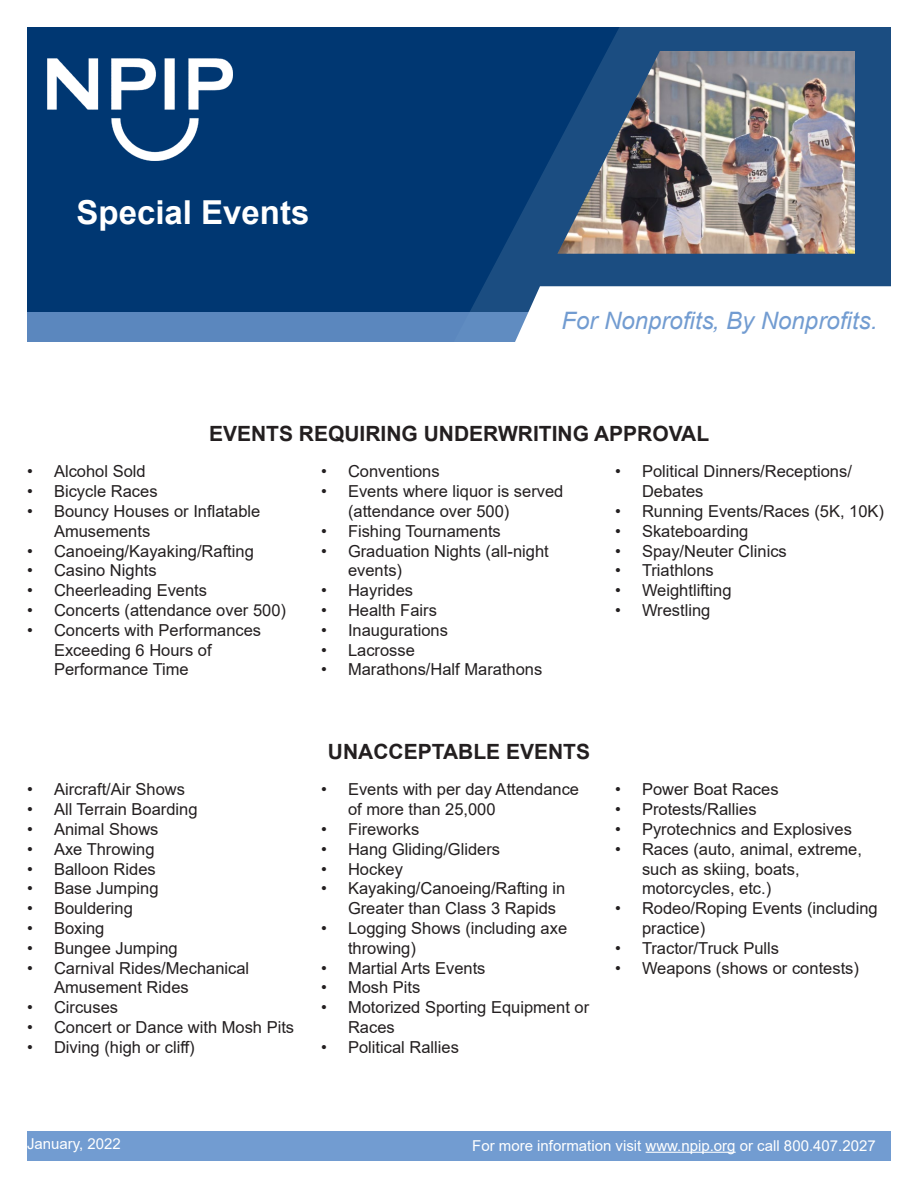
<style>
.page{position:relative;width:918px;height:1188px;background:#fff}
.page>*{position:absolute;margin:0;border:0;box-sizing:border-box;transform-origin:0 0}
.t1{font:700 33px "Arial";color:#fff}
.t2{font:italic 24px "Arial";color:#729cd1}
.t3{font:700 21px "Arial";color:#231f20}
.t4{font:16.5px/19.8px "Arial";color:#231f20}
.t5{font:15px "Arial";color:#fff}
</style>
<div class="page">
<svg style="left:27px;top:27px;width:864px;height:285px;fill:#003772"></svg>
<div style="left:27px;top:312px;width:513px;height:30px;background:#5b87be"></div>
<svg style="left:513px;top:286px;width:378px;height:56px"></svg>
<img style="left:557px;top:51px;width:298px;height:203px">
<img style="left:47px;top:58px;width:185px;height:102px">
<div style="left:27px;top:1131px;width:864px;height:30px;background:#729cd1"></div>
<hr style="left:646px;top:1152px;width:90px;height:1px;background:#fff">
<p class="t1" style="left:76px;top:189px;width:234px">Special Events</p>
<p class="t2" style="left:561px;top:306px;width:318px">For Nonprofits, By Nonprofits.</p>
<p class="t3" style="left:209px;top:419px;width:502px">EVENTS REQUIRING UNDERWRITING APPROVAL</p>
<p class="t4" style="left:27px;top:462px;width:120px">• Alcohol Sold</p>
<p class="t4" style="left:27px;top:481px;width:132px">• Bicycle Races</p>
<p class="t4" style="left:54px;top:501px;width:208px;text-indent:-27px">• Bouncy Houses or Inflatable<br>Amusements</p>
<p class="t4" style="left:27px;top:541px;width:228px">• Canoeing/Kayaking/Rafting</p>
<p class="t4" style="left:27px;top:561px;width:131px">• Casino Nights</p>
<p class="t4" style="left:27px;top:580px;width:182px">• Cheerleading Events</p>
<p class="t4" style="left:27px;top:600px;width:261px">• Concerts (attendance over 500)</p>
<p class="t4" style="left:54px;top:620px;width:209px;text-indent:-27px">• Concerts with Performances<br>Exceeding 6 Hours of<br>Performance Time</p>
<p class="t4" style="left:27px;top:780px;width:160px">• Aircraft/Air Shows</p>
<p class="t4" style="left:27px;top:799px;width:172px">• All Terrain Boarding</p>
<p class="t4" style="left:27px;top:819px;width:133px">• Animal Shows</p>
<p class="t4" style="left:27px;top:839px;width:129px">• Axe Throwing</p>
<p class="t4" style="left:27px;top:859px;width:130px">• Balloon Rides</p>
<p class="t4" style="left:27px;top:879px;width:133px">• Base Jumping</p>
<p class="t4" style="left:27px;top:898px;width:107px">• Bouldering</p>
<p class="t4" style="left:27px;top:918px;width:79px">• Boxing</p>
<p class="t4" style="left:27px;top:938px;width:152px">• Bungee Jumping</p>
<p class="t4" style="left:54px;top:958px;width:197px;text-indent:-27px">• Carnival Rides/Mechanical<br>Amusement Rides</p>
<p class="t4" style="left:27px;top:997px;width:93px">• Circuses</p>
<p class="t4" style="left:27px;top:1017px;width:269px">• Concert or Dance with Mosh Pits</p>
<p class="t4" style="left:27px;top:1037px;width:169px">• Diving (high or cliff)</p>
<p class="t4" style="left:321px;top:462px;width:120px">• Conventions</p>
<p class="t4" style="left:348px;top:481px;width:217px;text-indent:-27px">• Events where liquor is served (attendance over 500)</p>
<p class="t4" style="left:321px;top:521px;width:181px">• Fishing Tournaments</p>
<p class="t4" style="left:348px;top:541px;width:202px;text-indent:-27px">• Graduation Nights (all-night events)</p>
<p class="t4" style="left:321px;top:580px;width:94px">• Hayrides</p>
<p class="t4" style="left:321px;top:600px;width:117px">• Health Fairs</p>
<p class="t4" style="left:321px;top:620px;width:128px">• Inaugurations</p>
<p class="t4" style="left:321px;top:640px;width:95px">• Lacrosse</p>
<p class="t4" style="left:321px;top:660px;width:223px">• Marathons/Half Marathons</p>
<p class="t4" style="left:642px;top:462px;width:211px;text-indent:-27px">• Political Dinners/Receptions/<br>Debates</p>
<p class="t4" style="left:615px;top:501px;width:271px">• Running Events/Races (5K, 10K)</p>
<p class="t4" style="left:615px;top:521px;width:135px">• Skateboarding</p>
<p class="t4" style="left:615px;top:541px;width:173px">• Spay/Neuter Clinics</p>
<p class="t4" style="left:615px;top:561px;width:100px">• Triathlons</p>
<p class="t4" style="left:615px;top:580px;width:118px">• Weightlifting</p>
<p class="t4" style="left:615px;top:600px;width:97px">• Wrestling</p>
<p class="t3" style="left:328px;top:737px;width:264px">UNACCEPTABLE EVENTS</p>
<p class="t4" style="left:348px;top:780px;width:233px;text-indent:-27px">• Events with per day Attendance of more than 25,000</p>
<p class="t4" style="left:321px;top:819px;width:100px">• Fireworks</p>
<p class="t4" style="left:321px;top:839px;width:181px">• Hang Gliding/Gliders</p>
<p class="t4" style="left:321px;top:859px;width:84px">• Hockey</p>
<p class="t4" style="left:348px;top:879px;width:219px;text-indent:-27px">• Kayaking/Canoeing/Rafting in<br>Greater than Class 3 Rapids</p>
<p class="t4" style="left:348px;top:918px;width:221px;text-indent:-27px">• Logging Shows (including axe throwing)</p>
<p class="t4" style="left:321px;top:958px;width:166px">• Martial Arts Events</p>
<p class="t4" style="left:321px;top:978px;width:101px">• Mosh Pits</p>
<p class="t4" style="left:348px;top:997px;width:243px;text-indent:-27px">• Motorized Sporting Equipment or<br>Races</p>
<p class="t4" style="left:321px;top:1037px;width:139px">• Political Rallies</p>
<p class="t4" style="left:615px;top:780px;width:165px">• Power Boat Races</p>
<p class="t4" style="left:615px;top:799px;width:143px">• Protests/Rallies</p>
<p class="t4" style="left:615px;top:819px;width:238px">• Pyrotechnics and Explosives</p>
<p class="t4" style="left:642px;top:839px;width:222px;text-indent:-27px">• Races (auto, animal, extreme, such as skiing, boats, motorcycles, etc.)</p>
<p class="t4" style="left:642px;top:898px;width:237px;text-indent:-27px">• Rodeo/Roping Events (including practice)</p>
<p class="t4" style="left:615px;top:938px;width:166px">• Tractor/Truck Pulls</p>
<p class="t4" style="left:615px;top:958px;width:246px">• Weapons (shows or contests)</p>
<p class="t5" style="left:27px;top:1134px;width:95px">January, 2022</p>
<p class="t5" style="left:472px;top:1135px;width:405px">For more information visit www.npip.org or call 800.407.2027</p>
</div>
